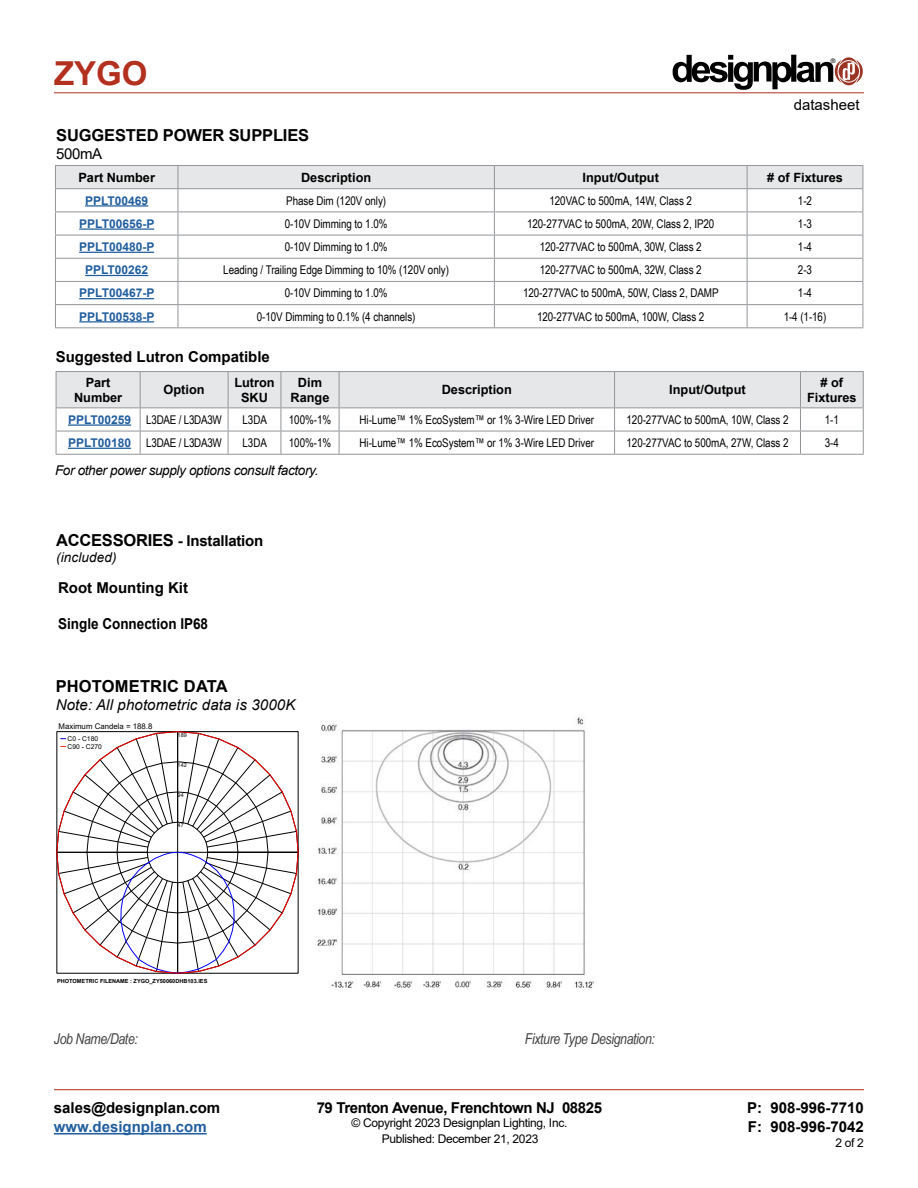
<style>
.page{position:relative;width:918px;height:1188px;background:#fff}
.page>*{position:absolute;margin:0;border:0;box-sizing:border-box;transform-origin:0 0}
.t1{font:700 33px "Arial";color:#b32f1e}
.t2{font:700 16.5px "Arial";letter-spacing:-.01em;color:#000}
.t3{font:700 16.5px "Arial";letter-spacing:.01em;color:#000}
.t4{font:700 15px/19.5px "Arial";color:#000}
.t5{font:italic 15px "Arial Narrow";letter-spacing:-.025em;color:#414042}
.t6{font:700 15px "Arial";letter-spacing:-.025em;color:#000}
.t7{font:italic 15px "Arial";letter-spacing:.01em;color:#000}
.t8{font:700 15px "Arial";color:#000;scale:.9 1}
.t9{font:700 15px "Arial";color:#215e9e}
.t10{font:15px "Arial";color:#000}
.t11{font:italic 13.5px "Arial";letter-spacing:-.025em;color:#000}
.t12{font:italic 13.5px "Arial";letter-spacing:.01em;color:#000}
.t13{font:700 12.75px/15px "Arial";color:#000;text-align:center}
.t14{font:12px "Arial Narrow";letter-spacing:-.005em;color:#000}
.t15{font:700 12px "Arial";color:#215e9e}
.t16{font:12px "Arial";letter-spacing:-.025em;color:#000}
.t17{font:7.8px "Arial";color:#000}
.t18{font:6.75px/7.5px "Arial";color:#000}
.t19{font:6.3px "Helvetica";color:#000}
.t20{font:700 5.55px "Arial";color:#000}
.t21{font:5.4px "Arial";letter-spacing:.005em;color:#000}
.s1{font-size:16.5px}
</style>
<div class="page">
<hr style="left:54px;top:93px;width:810px;height:1px;background:#b32f1e">
<hr style="left:54px;top:1089px;width:810px;height:1px;background:#b32f1e">
<hr style="left:54px;top:1133px;width:153px;height:2px;background:#215e9e">
<svg style="left:673px;top:55px;width:190px;height:35px"></svg>
<img style="left:317px;top:718px;width:277px;height:270px">
<svg style="left:59px;top:733px;width:239px;height:241px"></svg>
<hr style="left:55px;top:327px;width:123px;height:1px;background:#939598">
<hr style="left:178px;top:327px;width:316px;height:1px;background:#939598">
<hr style="left:494px;top:327px;width:253px;height:1px;background:#939598">
<hr style="left:55px;top:165px;width:123px;height:1px;background:#939598">
<hr style="left:178px;top:165px;width:316px;height:1px;background:#939598">
<hr style="left:494px;top:165px;width:253px;height:1px;background:#939598">
<hr style="left:747px;top:165px;width:116px;height:1px;background:#939598">
<hr style="left:747px;top:327px;width:116px;height:1px;background:#939598">
<svg style="left:55px;top:166px;width:809px;height:161px"></svg>
<hr style="left:747px;top:258px;width:116px;height:1px;background:#939598">
<hr style="left:747px;top:281px;width:116px;height:1px;background:#939598">
<hr style="left:85px;top:205px;width:63px;height:2px;background:#215e9e">
<hr style="left:79px;top:228px;width:75px;height:2px;background:#215e9e">
<hr style="left:79px;top:252px;width:75px;height:1px;background:#215e9e">
<hr style="left:85px;top:275px;width:63px;height:1px;background:#215e9e">
<hr style="left:79px;top:298px;width:75px;height:1px;background:#215e9e">
<hr style="left:79px;top:321px;width:75px;height:1px;background:#215e9e">
<hr style="left:56px;top:454px;width:84px;height:1px;background:#939598">
<hr style="left:140px;top:454px;width:88px;height:1px;background:#939598">
<hr style="left:228px;top:454px;width:53px;height:1px;background:#939598">
<hr style="left:281px;top:454px;width:58px;height:1px;background:#939598">
<hr style="left:339px;top:454px;width:276px;height:1px;background:#939598">
<hr style="left:615px;top:454px;width:185px;height:1px;background:#939598">
<hr style="left:800px;top:454px;width:64px;height:1px;background:#939598">
<svg style="left:56px;top:372px;width:808px;height:82px"></svg>
<hr style="left:56px;top:371px;width:84px;height:1px;background:#939598">
<hr style="left:56px;top:372px;width:1px;height:35px;background:#939598">
<hr style="left:140px;top:371px;width:88px;height:1px;background:#939598">
<hr style="left:228px;top:371px;width:53px;height:1px;background:#939598">
<hr style="left:281px;top:371px;width:58px;height:1px;background:#939598">
<hr style="left:339px;top:371px;width:276px;height:1px;background:#939598">
<hr style="left:615px;top:371px;width:185px;height:1px;background:#939598">
<hr style="left:800px;top:371px;width:64px;height:1px;background:#939598">
<hr style="left:863px;top:372px;width:1px;height:35px;background:#939598">
<hr style="left:68px;top:424px;width:63px;height:2px;background:#215e9e">
<hr style="left:68px;top:448px;width:63px;height:1px;background:#215e9e">
<h1 class="t1" style="left:54px;top:50px;width:95px">ZYGO</h1>
<h2 class="t2" style="left:56px;top:124px;width:254px">SUGGESTED POWER SUPPLIES</h2>
<p class="t10" style="left:56px;top:144px;width:48px">500mA</p>
<p class="t19" style="left:831px;top:57px;width:6px">®</p>
<p class="t10" style="left:794px;top:95px;width:67px">datasheet</p>
<p class="t13" style="left:78px;top:170px;width:78px">Part Number</p>
<p class="t13" style="left:301px;top:170px;width:72px">Description</p>
<p class="t13" style="left:583px;top:170px;width:78px">Input/Output</p>
<p class="t13" style="left:767px;top:170px;width:77px"># of Fixtures</p>
<p class="t15" style="left:85px;top:192px;width:65px">PPLT00469</p>
<p class="t14" style="left:286px;top:192px;width:101px">Phase Dim (120V only)</p>
<p class="t14" style="left:549px;top:192px;width:144px">120VAC to 500mA, 14W, Class 2</p>
<p class="t14" style="left:798px;top:192px;width:16px">1-2</p>
<p class="t15" style="left:79px;top:215px;width:77px">PPLT00656-P</p>
<p class="t14" style="left:285px;top:215px;width:104px">0-10V Dimming to 1.0%</p>
<p class="t14" style="left:527px;top:215px;width:189px">120-277VAC to 500mA, 20W, Class 2, IP20</p>
<p class="t14" style="left:798px;top:215px;width:16px">1-3</p>
<p class="t15" style="left:79px;top:238px;width:77px">PPLT00480-P</p>
<p class="t14" style="left:285px;top:238px;width:104px">0-10V Dimming to 1.0%</p>
<p class="t14" style="left:540px;top:238px;width:163px">120-277VAC to 500mA, 30W, Class 2</p>
<p class="t14" style="left:798px;top:238px;width:16px">1-4</p>
<p class="t15" style="left:85px;top:262px;width:65px">PPLT00262</p>
<p class="t14" style="left:223px;top:261px;width:227px">Leading / Trailing Edge Dimming to 10% (120V only)</p>
<p class="t14" style="left:540px;top:261px;width:163px">120-277VAC to 500mA, 32W, Class 2</p>
<p class="t14" style="left:798px;top:261px;width:16px">2-3</p>
<p class="t15" style="left:79px;top:285px;width:77px">PPLT00467-P</p>
<p class="t14" style="left:285px;top:284px;width:104px">0-10V Dimming to 1.0%</p>
<p class="t14" style="left:523px;top:284px;width:197px">120-277VAC to 500mA, 50W, Class 2, DAMP</p>
<p class="t14" style="left:798px;top:284px;width:16px">1-4</p>
<p class="t15" style="left:79px;top:308px;width:77px">PPLT00538-P</p>
<p class="t14" style="left:257px;top:308px;width:160px">0-10V Dimming to 0.1% (4 channels)</p>
<p class="t14" style="left:537px;top:308px;width:169px">120-277VAC to 500mA, 100W, Class 2</p>
<p class="t14" style="left:784px;top:308px;width:44px">1-4 (1-16)</p>
<p class="t4" style="left:56px;top:347px;width:216px">Suggested Lutron Compatible</p>
<p class="t13" style="left:74px;top:375px;width:50px">Part<br>Number</p>
<p class="t13" style="left:164px;top:383px;width:43px">Option</p>
<p class="t13" style="left:234px;top:375px;width:42px">Lutron<br>SKU</p>
<p class="t13" style="left:291px;top:375px;width:40px">Dim<br>Range</p>
<p class="t13" style="left:442px;top:383px;width:72px">Description</p>
<p class="t13" style="left:669px;top:383px;width:78px">Input/Output</p>
<p class="t13" style="left:807px;top:375px;width:51px"># of<br>Fixtures</p>
<p class="t15" style="left:68px;top:411px;width:65px">PPLT00259</p>
<p class="t14" style="left:146px;top:411px;width:77px">L3DAE / L3DA3W</p>
<p class="t14" style="left:243px;top:411px;width:26px">L3DA</p>
<p class="t14" style="left:289px;top:411px;width:44px">100%-1%</p>
<p class="t14" style="left:360px;top:411px;width:236px">Hi-Lume™ 1% EcoSystem™ or 1% 3-Wire LED Driver</p>
<p class="t14" style="left:627px;top:411px;width:163px">120-277VAC to 500mA, 10W, Class 2</p>
<p class="t14" style="left:825px;top:411px;width:16px">1-1</p>
<p class="t15" style="left:68px;top:434px;width:65px">PPLT00180</p>
<p class="t14" style="left:146px;top:434px;width:77px">L3DAE / L3DA3W</p>
<p class="t14" style="left:243px;top:434px;width:26px">L3DA</p>
<p class="t14" style="left:289px;top:434px;width:44px">100%-1%</p>
<p class="t14" style="left:360px;top:434px;width:236px">Hi-Lume™ 1% EcoSystem™ or 1% 3-Wire LED Driver</p>
<p class="t14" style="left:627px;top:434px;width:163px">120-277VAC to 500mA, 27W, Class 2</p>
<p class="t14" style="left:825px;top:434px;width:16px">3-4</p>
<p class="t11" style="left:55px;top:462px;width:265px">For other power supply options consult factory.</p>
<p class="t4" style="left:56px;top:531px;width:209px"><span class="s1">ACCESSORIES</span> - Installation</p>
<p class="t12" style="left:56px;top:548px;width:62px">(included)</p>
<p class="t4" style="left:58px;top:579px;width:131px">Root Mounting Kit</p>
<p class="t8" style="left:58px;top:614px;width:168px">Single Connection IP68</p>
<h2 class="t3" style="left:56px;top:674px;width:174px">PHOTOMETRIC DATA</h2>
<p class="t7" style="left:56px;top:695px;width:241px">Note: All photometric data is 3000K</p>
<p class="t17" style="left:59px;top:721px;width:95px">Maximum Candela = 188.8</p>
<p class="t18" style="left:68px;top:735px;width:36px">C0 - C180<br>C90 - C270</p>
<p class="t21" style="left:178px;top:731px;width:11px">189</p>
<p class="t21" style="left:178px;top:761px;width:11px">142</p>
<p class="t21" style="left:178px;top:791px;width:8px">94</p>
<p class="t21" style="left:178px;top:821px;width:8px">47</p>
<p class="t20" style="left:57px;top:977px;width:152px">PHOTOMETRIC FILENAME : ZYGO_ZY50060DHB103.IES</p>
<p class="t5" style="left:54px;top:1028px;width:85px">Job Name/Date:</p>
<p class="t5" style="left:525px;top:1029px;width:132px">Fixture Type Designation:</p>
<p class="t4" style="left:54px;top:1098px;width:168px">sales@designplan.com</p>
<p class="t9" style="left:54px;top:1116px;width:154px">www.designplan.com</p>
<p class="t6" style="left:317px;top:1097px;width:287px">79 Trenton Avenue, Frenchtown NJ 08825</p>
<p class="t16" style="left:351px;top:1115px;width:217px">© Copyright 2023 Designplan Lighting, Inc.</p>
<p class="t4" style="left:747px;top:1098px;width:118px">P: 908-996-7710<br>F: 908-996-7042</p>
<p class="t16" style="left:382px;top:1130px;width:158px">Published: December 21, 2023</p>
<p class="t16" style="left:835px;top:1135px;width:30px">2 of 2</p>
</div>
